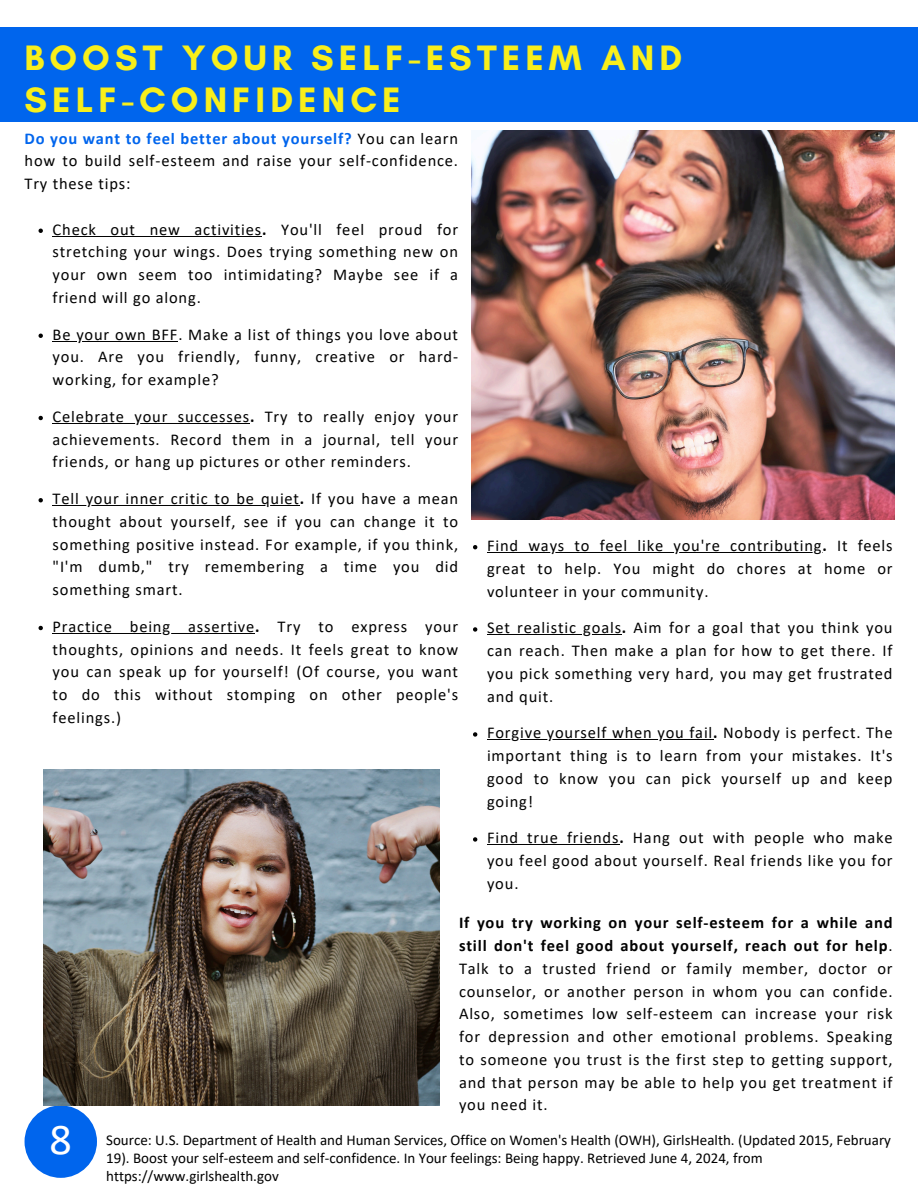
<style>
.page{position:relative;width:918px;height:1188px;background:#fff}
.page>*{position:absolute;margin:0;border:0;box-sizing:border-box;transform-origin:0 0}
.t1{font:44.1px "Calibri";color:#fff}
.t2{font:700 36px/42.8px "Glacial Indifference";letter-spacing:.14em;color:#f8ef1b}
.t3{font:16.5px/22.8px "Calibri";letter-spacing:.05em;color:#020202;text-align:justify}
.t4{font:15px/18px "Calibri";color:#000}
.s1{font-weight:700;color:#0065ed}
.s2{font-weight:700}
</style>
<div class="page">
<div style="left:25px;top:1105px;width:72px;height:73px;background:#0065ed;border-radius:50%"></div>
<img style="left:471px;top:130px;width:423px;height:390px">
<div style="left:0;top:0;width:918px;height:121px;background:#0065ed"></div>
<div style="left:0;top:0;width:918px;height:27px;background:#fff"></div>
<img style="left:44px;top:769px;width:396px;height:337px">
<svg style="left:39px;top:229px;width:4px;height:4px"></svg>
<hr style="left:53px;top:236px;width:209px;height:1px;background:#020202">
<svg style="left:39px;top:334px;width:4px;height:4px"></svg>
<hr style="left:53px;top:341px;width:125px;height:1px;background:#020202">
<svg style="left:39px;top:416px;width:4px;height:4px"></svg>
<hr style="left:53px;top:423px;width:197px;height:1px;background:#020202">
<svg style="left:39px;top:498px;width:4px;height:4px"></svg>
<hr style="left:53px;top:505px;width:247px;height:1px;background:#020202">
<svg style="left:39px;top:626px;width:4px;height:4px"></svg>
<hr style="left:53px;top:633px;width:202px;height:1px;background:#020202">
<svg style="left:473px;top:545px;width:4px;height:4px"></svg>
<hr style="left:487px;top:552px;width:335px;height:1px;background:#020202">
<svg style="left:473px;top:627px;width:4px;height:5px"></svg>
<hr style="left:487px;top:634px;width:135px;height:1px;background:#020202">
<svg style="left:473px;top:732px;width:4px;height:5px"></svg>
<hr style="left:487px;top:739px;width:226px;height:1px;background:#020202">
<svg style="left:473px;top:837px;width:4px;height:5px"></svg>
<hr style="left:487px;top:844px;width:132px;height:1px;background:#020202">
<p class="t2" style="left:25px;top:36px;width:659px">BOOST YOUR SELF-ESTEEM AND<br>SELF-CONFIDENCE</p>
<p class="t3" style="left:25px;top:128px;width:435px"><span class="s1">Do you want to feel better about yourself?</span> You can learn how to build self-esteem and raise your self-confidence.<br>Try these tips:</p>
<h1 class="t3" style="left:53px;top:219px;width:407px">Check out new activities<span class="s2">.</span> You'll feel proud for stretching your wings. Does trying something new on your own seem too intimidating? Maybe see if a friend will go along.</h1>
<p class="t3" style="left:53px;top:324px;width:407px">Be your own BFF. Make a list of things you love about you. Are you friendly, funny, creative or hard&shy;working, for example?</p>
<p class="t3" style="left:53px;top:406px;width:407px">Celebrate your successes<span class="s2">.</span> Try to really enjoy your achievements. Record them in a journal, tell your friends, or hang up pictures or other reminders.</p>
<p class="t3" style="left:53px;top:489px;width:407px">Tell your inner critic to be quiet<span class="s2">.</span> If you have a mean thought about yourself, see if you can change it to something positive instead. For example, if you think, "I'm dumb," try remembering a time you did something smart.</p>
<p class="t3" style="left:53px;top:616px;width:407px">Practice being assertive<span class="s2">.</span> Try to express your thoughts, opinions and needs. It feels great to know you can speak up for yourself! (Of course, you want to do this without stomping on other people's feelings.)</p>
<p class="t3" style="left:487px;top:536px;width:407px">Find ways to feel like you're contributing<span class="s2">.</span> It feels great to help. You might do chores at home or volunteer in your community.</p>
<p class="t3" style="left:487px;top:618px;width:407px">Set realistic goals<span class="s2">.</span> Aim for a goal that you think you can reach. Then make a plan for how to get there. If you pick something very hard, you may get frustrated and quit.</p>
<p class="t3" style="left:487px;top:723px;width:407px">Forgive yourself when you fail<span class="s2">.</span> Nobody is perfect. The important thing is to learn from your mistakes. It's good to know you can pick yourself up and keep going!</p>
<p class="t3" style="left:487px;top:828px;width:407px">Find true friends<span class="s2">.</span> Hang out with people who make you feel good about yourself. Real friends like you for you.</p>
<p class="t3" style="left:459px;top:913px;width:435px"><span class="s2">If you try working on your self-esteem for a while and still don't feel good about yourself, reach out for help</span>.<br>Talk to a trusted friend or family member, doctor or counselor, or another person in whom you can confide.<br>Also, sometimes low self-esteem can increase your risk for depression and other emotional problems. Speaking to someone you trust is the first step to getting support, and that person may be able to help you get treatment if you need it.</p>
<p class="t1" style="left:50px;top:1121px;width:24px">8</p>
<p class="t4" style="left:106px;top:1132px;width:786px">Source: U.S. Department of Health and Human Services, Office on Women's Health (OWH), GirlsHealth. (Updated 2015, February<br>19). Boost your self-esteem and self-confidence. In Your feelings: Being happy. Retrieved June 4, 2024, from https://www.girlshealth.gov</p>
</div>
